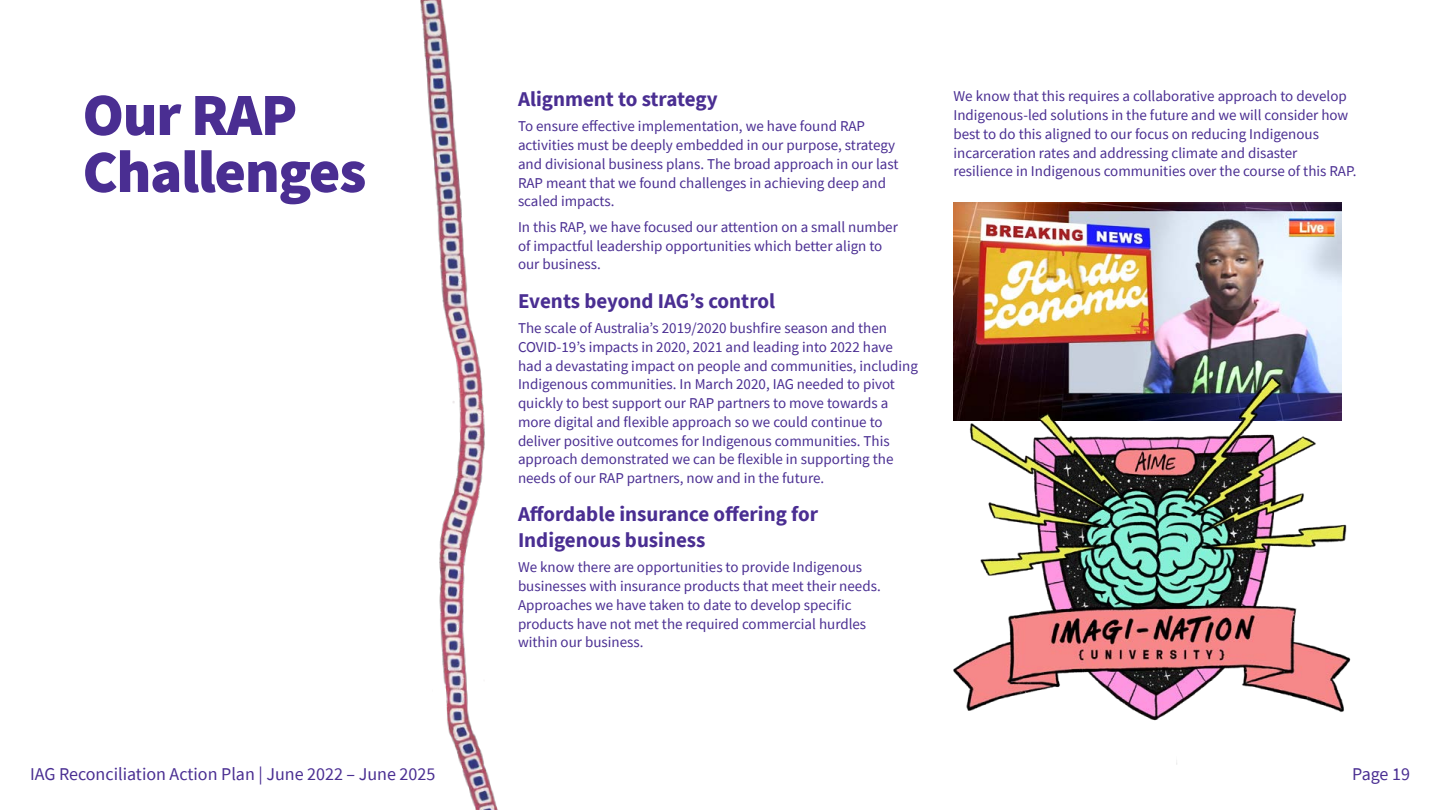
<style>
.page{position:relative;width:1440px;height:810px;background:#fff}
.page>*{position:absolute;margin:0;border:0;box-sizing:border-box;transform-origin:0 0}
.intro_para{font:900 60px/57px "Source Sans Pro";letter-spacing:-.02em;color:#4a2e92}
.person_name{font:700 21px/25.5px "Source Sans Pro";color:#4a2e92}
.t1{font:18px "Source Sans Pro";color:#4a2e92}
.body_copy{font:15px/18.8px "Source Sans Pro";color:#4a2e92}
</style>
<div class="page">
<img style="left:954px;top:202px;width:388px;height:128px">
<img style="left:954px;top:330px;width:397px;height:435px">
<img style="left:420px;top:0;width:78px;height:810px">
<p class="intro_para" style="left:82px;top:86px;width:285px">Our RAP<br>Challenges</p>
<p class="person_name" style="left:518px;top:86px;width:201px">Alignment to strategy</p>
<p class="body_copy" style="left:518px;top:117px;width:382px">To ensure effective implementation, we have found RAP activities must be deeply embedded in our purpose, strategy and divisional business plans. The broad approach in our last RAP meant that we found challenges in achieving deep and scaled impacts.</p>
<p class="body_copy" style="left:518px;top:217px;width:381px">In this RAP, we have focused our attention on a small number of impactful leadership opportunities which better align to our business.</p>
<p class="person_name" style="left:518px;top:287px;width:259px">Events beyond IAG’s control</p>
<p class="body_copy" style="left:518px;top:319px;width:402px">The scale of Australia’s 2019/2020 bushfire season and then COVID-19’s impacts in 2020, 2021 and leading into 2022 have had a devastating impact on people and communities, including Indigenous communities. In March 2020, IAG needed to pivot quickly to best support our RAP partners to move towards a more digital and flexible approach so we could continue to deliver positive outcomes for Indigenous communities. This approach demonstrated we can be flexible in supporting the needs of our RAP partners, now and in the future.</p>
<p class="person_name" style="left:518px;top:501px;width:302px">Affordable insurance offering for<br>Indigenous business</p>
<p class="body_copy" style="left:518px;top:558px;width:364px">We know there are opportunities to provide Indigenous businesses with insurance products that meet their needs.<br>Approaches we have taken to date to develop specific products have not met the required commercial hurdles within our business.</p>
<p class="body_copy" style="left:954px;top:87px;width:405px">We know that this requires a collaborative approach to develop Indigenous-led solutions in the future and we will consider how best to do this aligned to our focus on reducing Indigenous incarceration rates and addressing climate and disaster resilience in Indigenous communities over the course of this RAP.</p>
<p class="t1" style="left:30px;top:763px;width:407px">IAG Reconciliation Action Plan | June 2022 – June 2025</p>
<p class="t1" style="left:1352px;top:763px;width:59px">Page 19</p>
</div>
